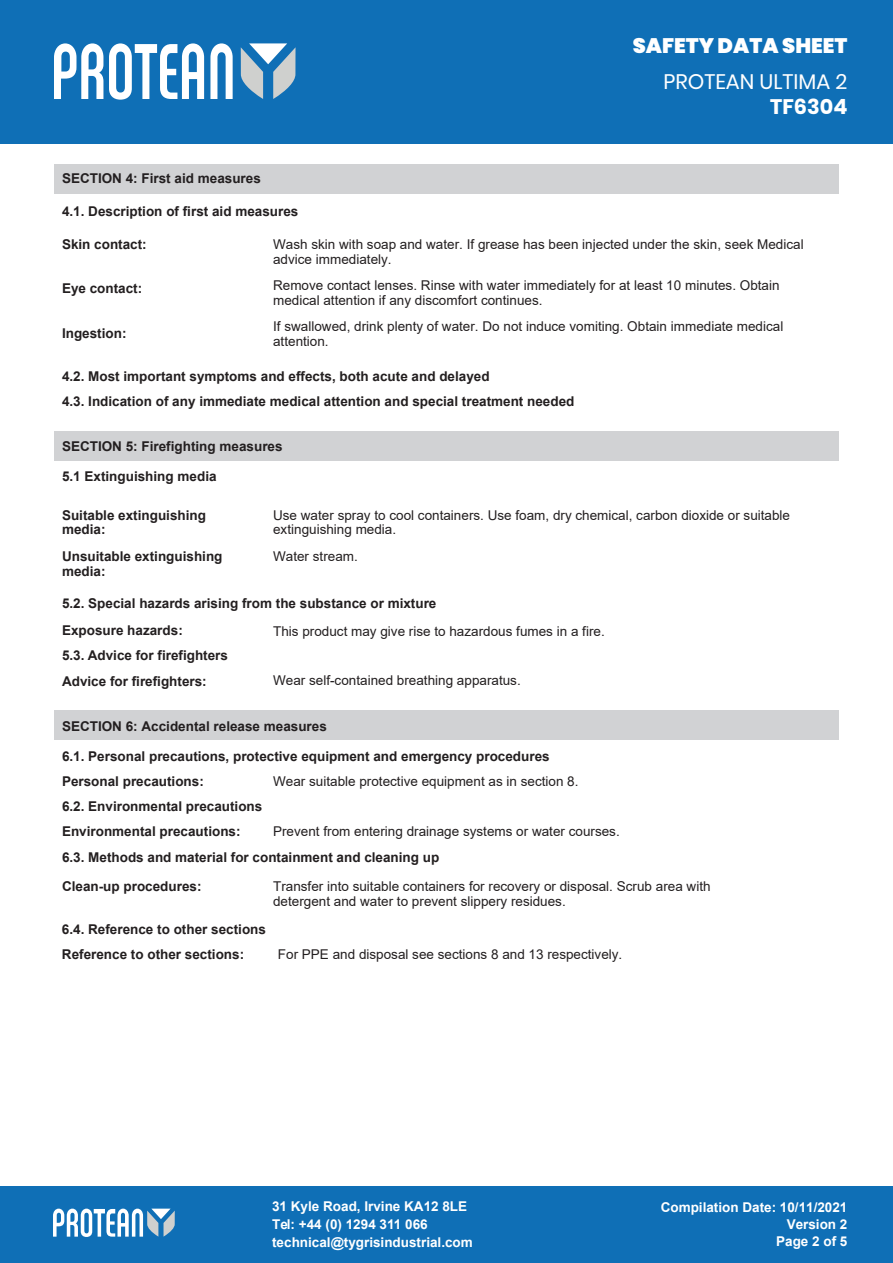
<style>
.page{position:relative;width:893px;height:1263px;background:#fff}
.page>*{position:absolute;margin:0;border:0;box-sizing:border-box;transform-origin:0 0}
.t1{font:900 21px "Poppins";color:#fff}
.t2{font:21px "Poppins";color:#fff}
.t3{font:700 21px "Poppins";color:#fff}
.t4{font:700 13.5px/25.2px "Arial";color:#231f20}
.t5{font:13.5px/14.9px "Arial";color:#231f20}
.t6{font:700 13.5px/18px "Arial";color:#fff}
</style>
<div class="page">
<div style="left:54px;top:710px;width:784px;height:29px;background:#d1d2d4"></div>
<div style="left:54px;top:431px;width:784px;height:29px;background:#d1d2d4"></div>
<div style="left:54px;top:164px;width:784px;height:29px;background:#d1d2d4"></div>
<div style="left:0;top:1186px;width:893px;height:77px;background:#0f6fb6"></div>
<svg style="left:53px;top:1208px;width:122px;height:29px"></svg>
<div style="left:0;top:0;width:893px;height:143px;background:#0f6fb6"></div>
<svg style="left:241px;top:43px;width:55px;height:56px"></svg>
<svg style="left:54px;top:43px;width:49px;height:56px"></svg>
<svg style="left:210px;top:43px;width:23px;height:56px"></svg>
<svg style="left:109px;top:43px;width:95px;height:57px"></svg>
<p class="t4" style="left:62px;top:166px;width:200px">SECTION 4: First aid measures</p>
<p class="t4" style="left:62px;top:198px;width:238px">4.1. Description of first aid measures</p>
<h1 class="t1" style="left:633px;top:34px;width:216px">SAFETY DATA SHEET</h1>
<h1 class="t2" style="left:663px;top:69px;width:185px">PROTEAN ULTIMA 2</h1>
<h1 class="t3" style="left:770px;top:94px;width:79px">TF6304</h1>
<p class="t5" style="left:273px;top:237px;width:532px">Wash skin with soap and water. If grease has been injected under the skin, seek Medical advice immediately.</p>
<p class="t5" style="left:273px;top:278px;width:508px">Remove contact lenses. Rinse with water immediately for at least 10 minutes. Obtain medical attention if any discomfort continues.</p>
<p class="t5" style="left:273px;top:319px;width:512px">If swallowed, drink plenty of water. Do not induce vomiting. Obtain immediate medical attention.</p>
<p class="t4" style="left:62px;top:364px;width:514px">4.2. Most important symptoms and effects, both acute and delayed<br>4.3. Indication of any immediate medical attention and special treatment needed</p>
<p class="t4" style="left:62px;top:432px;width:222px;line-height:29.4px">SECTION 5: Firefighting measures<br>5.1 Extinguishing media</p>
<p class="t4" style="left:62px;top:507px;width:146px;line-height:14.9px">Suitable extinguishing media:</p>
<p class="t4" style="left:62px;top:549px;width:162px;line-height:14.9px">Unsuitable extinguishing media:</p>
<p class="t4" style="left:62px;top:232px;width:86px">Skin contact:</p>
<p class="t4" style="left:62px;top:276px;width:82px">Eye contact:</p>
<p class="t4" style="left:62px;top:321px;width:66px">Ingestion:</p>
<p class="t5" style="left:273px;top:507px;width:518px">Use water spray to cool containers. Use foam, dry chemical, carbon dioxide or suitable extinguishing media.</p>
<p class="t5" style="left:273px;top:548px;width:86px">Water stream.</p>
<p class="t4" style="left:62px;top:590px;width:376px;line-height:27px">5.2. Special hazards arising from the substance or mixture<br>Exposure hazards:</p>
<p class="t5" style="left:273px;top:624px;width:333px">This product may give rise to hazardous fumes in a fire.</p>
<p class="t4" style="left:62px;top:643px;width:167px">5.3. Advice for firefighters<br>Advice for firefighters:</p>
<p class="t5" style="left:273px;top:672px;width:249px">Wear self-contained breathing apparatus.</p>
<p class="t4" style="left:62px;top:712px;width:489px;line-height:29.7px">SECTION 6: Accidental release measures<br>6.1. Personal precautions, protective equipment and emergency procedures</p>
<p class="t4" style="left:62px;top:769px;width:143px">Personal precautions:</p>
<p class="t5" style="left:273px;top:774px;width:307px">Wear suitable protective equipment as in section 8.</p>
<p class="t4" style="left:62px;top:794px;width:202px">6.2. Environmental precautions<br>Environmental precautions:</p>
<p class="t5" style="left:273px;top:824px;width:348px">Prevent from entering drainage systems or water courses.</p>
<p class="t4" style="left:62px;top:842px;width:379px;line-height:29.2px">6.3. Methods and material for containment and cleaning up<br>Clean-up procedures:</p>
<p class="t5" style="left:273px;top:878px;width:439px">Transfer into suitable containers for recovery or disposal. Scrub area with detergent and water to prevent slippery residues.</p>
<p class="t4" style="left:62px;top:916px;width:206px">6.4. Reference to other sections<br>Reference to other sections:</p>
<p class="t5" style="left:278px;top:946px;width:346px">For PPE and disposal see sections 8 and 13 respectively.</p>
<p class="t6" style="left:272px;top:1197px;width:202px">31 Kyle Road, Irvine KA12 8LE<br>Tel: +44 (0) 1294 311 066 technical@tygrisindustrial.com</p>
<p class="t6" style="left:661px;top:1199px;width:188px;line-height:17px;text-align:right">Compilation Date: 10/11/2021<br>Version 2<br>Page 2 of 5</p>
</div>
